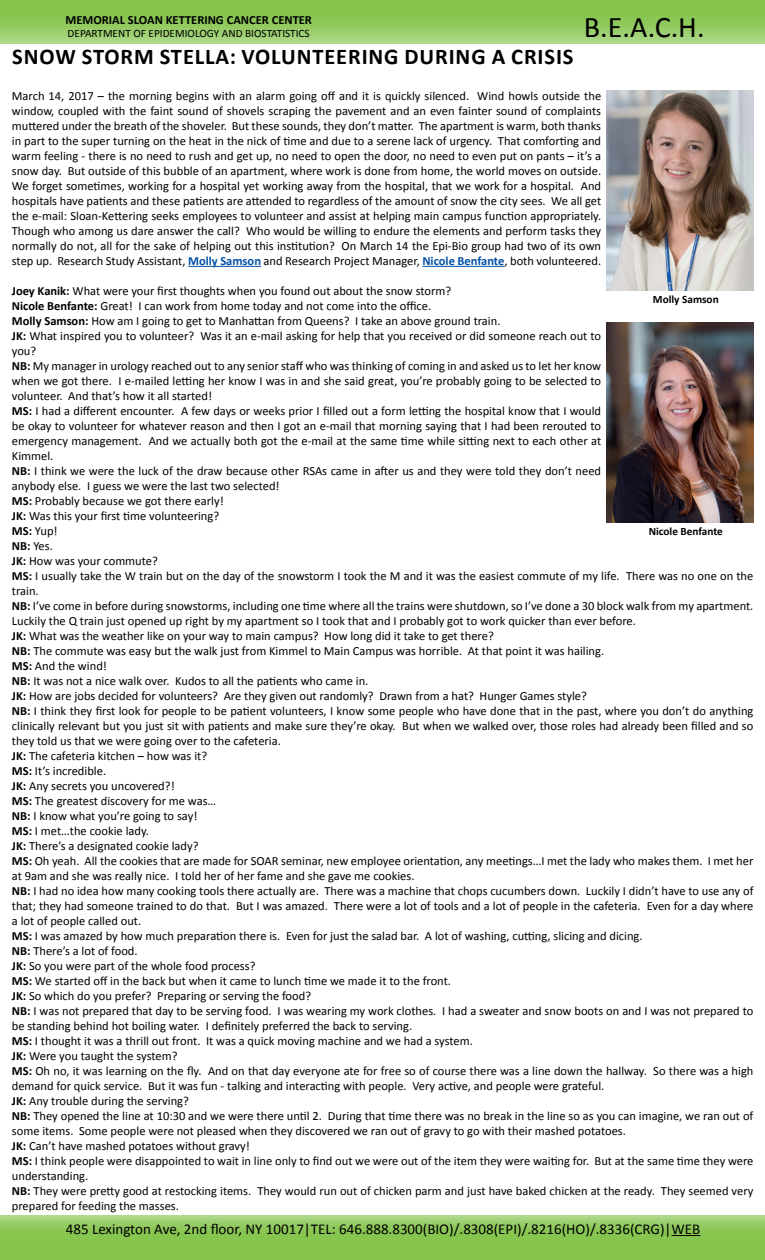
<style>
.page{position:relative;width:765px;height:1260px;background:#fff}
.page>*{position:absolute;margin:0;border:0;box-sizing:border-box;transform-origin:0 0}
.t1{font:30px "Calibri";color:#000}
.t2{font:700 22.5px "Calibri";letter-spacing:.04em;color:#000}
.t3{font:15px "Calibri";color:#000}
.t4{font:12.5px/15px "Calibri";color:#000;text-align:justify}
.t5{font:700 12.5px "Calibri";color:#000}
.t6{font:11.25px "Calibri";color:#000}
.t7{font:700 11.25px "Calibri";color:#000}
.s1{font-weight:700;color:#0050a7}
.s2{font-weight:700}
</style>
<div class="page">
<svg style="left:0;top:1216px;width:765px;height:44px;background:#8dc858"></svg>
<div style="left:0;top:0;width:765px;height:44px;background:linear-gradient(to bottom,#7cc03f,#a8d57f)"></div>
<hr style="left:188px;top:266px;width:73px;height:1px;background:#0050a7">
<hr style="left:422px;top:266px;width:82px;height:1px;background:#0050a7">
<svg style="left:672px;top:1235px;width:28px;height:1px"></svg>
<img style="left:607px;top:91px;width:146px;height:200px">
<img style="left:607px;top:323px;width:146px;height:200px">
<p class="t5" style="left:65px;top:11px;width:248px">MEMORIAL SLOAN KETTERING CANCER CENTER</p>
<p class="t6" style="left:68px;top:26px;width:244px">DEPARTMENT OF EPIDEMIOLOGY AND BIOSTATISTICS</p>
<h1 class="t1" style="left:584px;top:8px;width:122px">B.E.A.C.H.</h1>
<h2 class="t2" style="left:12px;top:42px;width:563px">SNOW STORM STELLA: VOLUNTEERING DURING A CRISIS</h2>
<p class="t4" style="left:12px;top:88px;width:591px">March 14, 2017 – the morning begins with an alarm going off and it is quickly silenced. Wind howls outside the window, coupled with the faint sound of shovels scraping the pavement and an even fainter sound of complaints muttered under the breath of the shoveler. But these sounds, they don’t matter. The apartment is warm, both thanks in part to the super turning on the heat in the nick of time and due to a serene lack of urgency. That comforting and warm feeling - there is no need to rush and get up, no need to open the door, no need to even put on pants – it’s a snow day. But outside of this bubble of an apartment, where work is done from home, the world moves on outside.<br>We forget sometimes, working for a hospital yet working away from the hospital, that we work for a hospital. And hospitals have patients and these patients are attended to regardless of the amount of snow the city sees. We all get the e-mail: Sloan-Kettering seeks employees to volunteer and assist at helping main campus function appropriately.<br>Though who among us dare answer the call? Who would be willing to endure the elements and perform tasks they normally do not, all for the sake of helping out this institution? On March 14 the Epi-Bio group had two of its own step up. Research Study Assistant, <span class="s1">Molly Samson</span> and Research Project Manager, <span class="s1">Nicole Benfante</span>, both volunteered.</p>
<p class="t4" style="left:12px;top:283px;width:743px;text-align:left"><span class="s2">Joey Kanik:</span> What were your first thoughts when you found out about the snow storm?<br><span class="s2">Nicole Benfante:</span> Great! I can work from home today and not come into the office.<br><span class="s2">Molly Samson:</span> How am I going to get to Manhattan from Queens? I take an above ground train.<br><span class="s2">JK:</span> What inspired you to volunteer? Was it an e-mail asking for help that you received or did someone reach out to<br>you?<br><span class="s2">NB:</span> My manager in urology reached out to any senior staff who was thinking of coming in and asked us to let her know<br>when we got there. I e-mailed letting her know I was in and she said great, you’re probably going to be selected to<br>volunteer. And that’s how it all started!<br><span class="s2">MS:</span> I had a different encounter. A few days or weeks prior I filled out a form letting the hospital know that I would<br>be okay to volunteer for whatever reason and then I got an e-mail that morning saying that I had been rerouted to<br>emergency management. And we actually both got the e-mail at the same time while sitting next to each other at<br>Kimmel.<br><span class="s2">NB:</span> I think we were the luck of the draw because other RSAs came in after us and they were told they don’t need<br>anybody else. I guess we were the last two selected!<br><span class="s2">MS:</span> Probably because we got there early!<br><span class="s2">JK:</span> Was this your first time volunteering?<br><span class="s2">MS:</span> Yup!<br><span class="s2">NB:</span> Yes.<br><span class="s2">JK:</span> How was your commute?<br><span class="s2">MS:</span> I usually take the W train but on the day of the snowstorm I took the M and it was the easiest commute of my life. There was no one on the train.<br><span class="s2">NB:</span> I’ve come in before during snowstorms, including one time where all the trains were shutdown, so I’ve done a 30 block walk from my apartment.<br>Luckily the Q train just opened up right by my apartment so I took that and I probably got to work quicker than ever before.<br><span class="s2">JK:</span> What was the weather like on your way to main campus? How long did it take to get there?<br><span class="s2">NB:</span> The commute was easy but the walk just from Kimmel to Main Campus was horrible. At that point it was hailing.<br><span class="s2">MS:</span> And the wind!<br><span class="s2">NB:</span> It was not a nice walk over. Kudos to all the patients who came in.<br><span class="s2">JK:</span> How are jobs decided for volunteers? Are they given out randomly? Drawn from a hat? Hunger Games style?<br><span class="s2">NB:</span> I think they first look for people to be patient volunteers, I know some people who have done that in the past, where you don’t do anything clinically relevant but you just sit with patients and make sure they’re okay. But when we walked over, those roles had already been filled and so they told us that we were going over to the cafeteria.<br><span class="s2">JK:</span> The cafeteria kitchen – how was it?<br><span class="s2">MS:</span> It’s incredible.<br><span class="s2">JK:</span> Any secrets you uncovered?!<br><span class="s2">MS:</span> The greatest discovery for me was…<br><span class="s2">NB:</span> I know what you’re going to say!<br><span class="s2">MS:</span> I met…the cookie lady.<br><span class="s2">JK:</span> There’s a designated cookie lady?<br><span class="s2">MS:</span> Oh yeah. All the cookies that are made for SOAR seminar, new employee orientation, any meetings…I met the lady who makes them. I met her at 9am and she was really nice. I told her of her fame and she gave me cookies.<br><span class="s2">NB:</span> I had no idea how many cooking tools there actually are. There was a machine that chops cucumbers down. Luckily I didn’t have to use any of that; they had someone trained to do that. But I was amazed. There were a lot of tools and a lot of people in the cafeteria. Even for a day where a lot of people called out.<br><span class="s2">MS:</span> I was amazed by how much preparation there is. Even for just the salad bar. A lot of washing, cutting, slicing and dicing.<br><span class="s2">NB:</span> There’s a lot of food.<br><span class="s2">JK:</span> So you were part of the whole food process?<br><span class="s2">MS:</span> We started off in the back but when it came to lunch time we made it to the front.<br><span class="s2">JK:</span> So which do you prefer? Preparing or serving the food?<br><span class="s2">NB:</span> I was not prepared that day to be serving food. I was wearing my work clothes. I had a sweater and snow boots on and I was not prepared to be standing behind hot boiling water. I definitely preferred the back to serving.<br><span class="s2">MS:</span> I thought it was a thrill out front. It was a quick moving machine and we had a system.<br><span class="s2">JK:</span> Were you taught the system?<br><span class="s2">MS:</span> Oh no, it was learning on the fly. And on that day everyone ate for free so of course there was a line down the hallway. So there was a high demand for quick service. But it was fun - talking and interacting with people. Very active, and people were grateful.<br><span class="s2">JK:</span> Any trouble during the serving?<br><span class="s2">NB:</span> They opened the line at 10:30 and we were there until 2. During that time there was no break in the line so as you can imagine, we ran out of some items. Some people were not pleased when they discovered we ran out of gravy to go with their mashed potatoes.<br><span class="s2">JK:</span> Can’t have mashed potatoes without gravy!<br><span class="s2">MS:</span> I think people were disappointed to wait in line only to find out we were out of the item they were waiting for. But at the same time they were understanding.<br><span class="s2">NB:</span> They were pretty good at restocking items. They would run out of chicken parm and just have baked chicken at the ready. They seemed very prepared for feeding the masses.</p>
<p class="t3" style="left:66px;top:1219px;width:636px">485 Lexington Ave, 2nd floor, NY 10017|TEL: 646.888.8300(BIO)/.8308(EPI)/.8216(HO)/.8336(CRG)|WEB</p>
<p class="t7" style="left:653px;top:292px;width:67px">Molly Samson</p>
<p class="t7" style="left:649px;top:524px;width:76px">Nicole Benfante</p>
</div>
